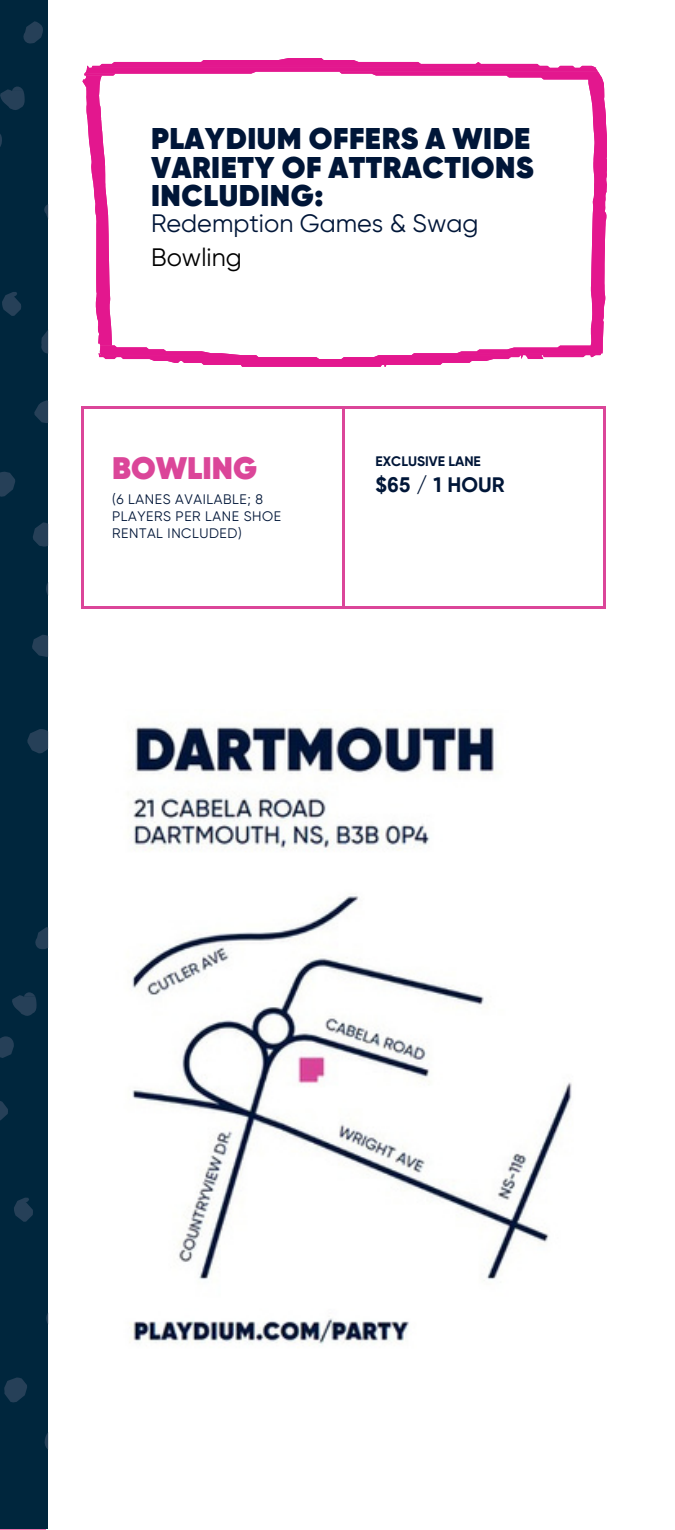
<style>
.page{position:relative;width:675px;height:1530px;background:#fff}
.page>*{position:absolute;margin:0;border:0;box-sizing:border-box;transform-origin:0 0}
.t1{font:800 31.25px "Gilroy";color:#db4699}
.t2{font:800 30px/28px "Gilroy";letter-spacing:.015em;color:#001638;text-align:justify}
.t3{font:25.25px "Gilroy";color:#001638}
.t4{font:25.25px "Gilroy";color:#000}
.t5{font:700 21px "Gilroy";color:#001638}
.t6{font:13.75px/17px "Gilroy";letter-spacing:.04em;color:#001638}
.t7{font:700 13.75px "Gilroy";color:#001638}
.s1{font-family:"Arial"}
</style>
<div class="page">
<svg style="left:97px;top:406px;width:232px;height:3px"></svg>
<svg style="left:359px;top:406px;width:230px;height:3px"></svg>
<svg style="left:81px;top:406px;width:16px;height:186px"></svg>
<svg style="left:81px;top:592px;width:248px;height:17px"></svg>
<svg style="left:329px;top:406px;width:30px;height:186px"></svg>
<svg style="left:332px;top:592px;width:257px;height:17px"></svg>
<svg style="left:589px;top:406px;width:17px;height:186px"></svg>
<svg style="left:589px;top:592px;width:17px;height:17px"></svg>
<div style="left:0;top:0;width:48px;height:1530px;background:#00263d"></div>
<svg style="left:23px;top:21px;width:20px;height:23px"></svg>
<svg style="left:0;top:87px;width:25px;height:23px"></svg>
<svg style="left:44px;top:204px;width:4px;height:14px"></svg>
<svg style="left:0;top:134px;width:2px;height:13px"></svg>
<svg style="left:41px;top:330px;width:7px;height:24px"></svg>
<svg style="left:2px;top:292px;width:19px;height:24px"></svg>
<svg style="left:34px;top:400px;width:14px;height:23px"></svg>
<svg style="left:33px;top:522px;width:15px;height:25px"></svg>
<svg style="left:46px;top:583px;width:2px;height:12px"></svg>
<svg style="left:0;top:472px;width:15px;height:25px"></svg>
<svg style="left:32px;top:635px;width:16px;height:22px"></svg>
<svg style="left:27px;top:729px;width:21px;height:24px"></svg>
<svg style="left:35px;top:927px;width:13px;height:22px"></svg>
<svg style="left:12px;top:992px;width:25px;height:24px"></svg>
<svg style="left:0;top:1101px;width:8px;height:19px"></svg>
<svg style="left:0;top:1036px;width:14px;height:22px"></svg>
<svg style="left:14px;top:1198px;width:19px;height:24px"></svg>
<svg style="left:46px;top:1313px;width:2px;height:11px"></svg>
<svg style="left:45px;top:1433px;width:3px;height:16px"></svg>
<svg style="left:4px;top:1377px;width:23px;height:25px"></svg>
<img style="left:129px;top:723px;width:443px;height:623px">
<svg style="left:601px;top:76px;width:6px;height:277px;fill:#e3178e"></svg>
<svg style="left:83px;top:58px;width:518px;height:309px"></svg>
<h2 class="t2" style="left:151px;top:125px;width:384px">PLAYDIUM OFFERS A WIDE VARIETY OF ATTRACTIONS INCLUDING:</h2>
<h3 class="t3" style="left:151px;top:209px;width:329px">Redemption Games &amp; Swag</h3>
<h3 class="t4" style="left:151px;top:241px;width:92px">Bowling</h3>
<p class="t1" style="left:112px;top:448px;width:146px">BOWLING</p>
<p class="t6" style="left:112px;top:491px;width:170px">(6 LANES AVAILABLE; 8<br>PLAYERS PER LANE SHOE<br>RENTAL INCLUDED)</p>
<p class="t7" style="left:376px;top:453px;width:107px">EXCLUSIVE LANE</p>
<h2 class="t5" style="left:376px;top:473px;width:131px">$<span class="s1">65</span> / 1 HOUR</h2>
</div>
